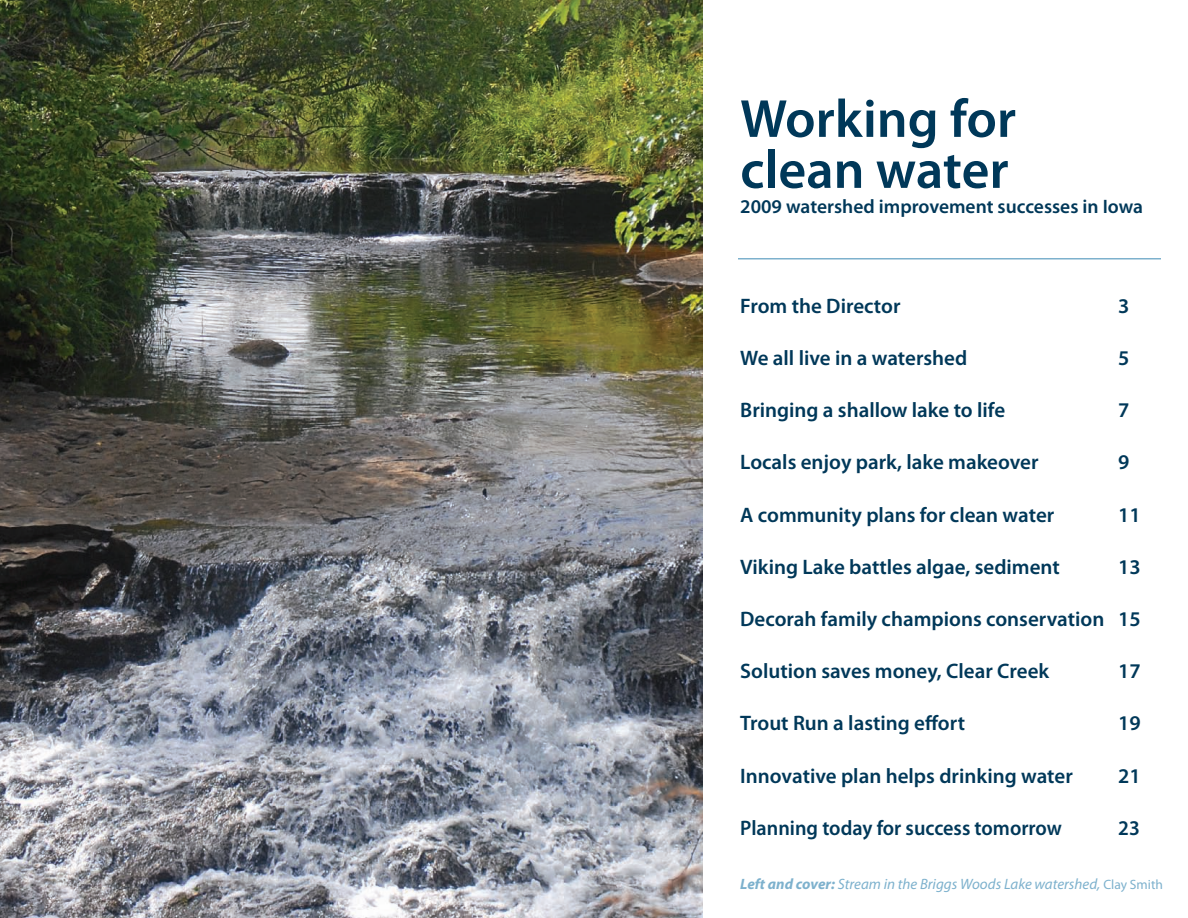
<style>
.page{position:relative;width:1188px;height:918px;background:#fff}
.page>*{position:absolute;margin:0;border:0;box-sizing:border-box;transform-origin:0 0}
.t1{font:600 54px/51px "Myriad Pro";color:#003859}
.t2{font:600 21px "Myriad Pro";color:#003859}
.t3{font:600 21px "Myriad Pro";color:#003859;scale:.96 1}
.t4{font:600 19.5px "Myriad Pro";color:#003859}
.t5{font:italic 15px "Myriad Pro";color:#7db1cd}
.s1{font-weight:700}
.s2{font-style:normal;font-size:13.5px}
</style>
<div class="page">
<img style="left:0;top:0;width:702px;height:918px">
<hr style="left:738px;top:258px;width:423px;height:2px;background:#7db1cd">
<h1 class="t1" style="left:740px;top:92px;width:277px">Working for clean water</h1>
<p class="t4" style="left:740px;top:194px;width:404px">2009 watershed improvement successes in Iowa</p>
<p class="t2" style="left:740px;top:292px;width:162px">From the Director</p>
<p class="t2" style="left:1118px;top:292px;width:13px">3</p>
<p class="t2" style="left:740px;top:345px;width:229px">We all live in a watershed</p>
<p class="t2" style="left:1118px;top:345px;width:13px">5</p>
<p class="t2" style="left:740px;top:397px;width:266px">Bringing a shallow lake to life</p>
<p class="t2" style="left:1118px;top:397px;width:13px">7</p>
<p class="t2" style="left:740px;top:449px;width:300px">Locals enjoy park, lake makeover</p>
<p class="t2" style="left:1118px;top:449px;width:13px">9</p>
<p class="t2" style="left:740px;top:501px;width:316px">A community plans for clean water</p>
<p class="t2" style="left:1118px;top:501px;width:24px">11</p>
<p class="t2" style="left:740px;top:553px;width:321px">Viking Lake battles algae, sediment</p>
<p class="t2" style="left:1118px;top:553px;width:24px">13</p>
<p class="t2" style="left:740px;top:606px;width:402px">Decorah family champions conservation 15</p>
<p class="t2" style="left:740px;top:658px;width:310px">Solution saves money, Clear Creek</p>
<p class="t2" style="left:1118px;top:658px;width:24px">17</p>
<p class="t2" style="left:740px;top:710px;width:226px">Trout Run a lasting effort</p>
<p class="t2" style="left:1118px;top:710px;width:24px">19</p>
<p class="t2" style="left:740px;top:762px;width:334px">Innovative plan helps drinking water</p>
<p class="t2" style="left:1118px;top:762px;width:24px">21</p>
<p class="t3" style="left:740px;top:814px;width:337px">Planning today for success tomorrow</p>
<p class="t3" style="left:1118px;top:814px;width:24px">23</p>
<p class="t5" style="left:740px;top:874px;width:424px"><span class="s1">Left and cover:</span> Stream in the Briggs Woods Lake watershed, <span class="s2">Clay Smith</span></p>
</div>
